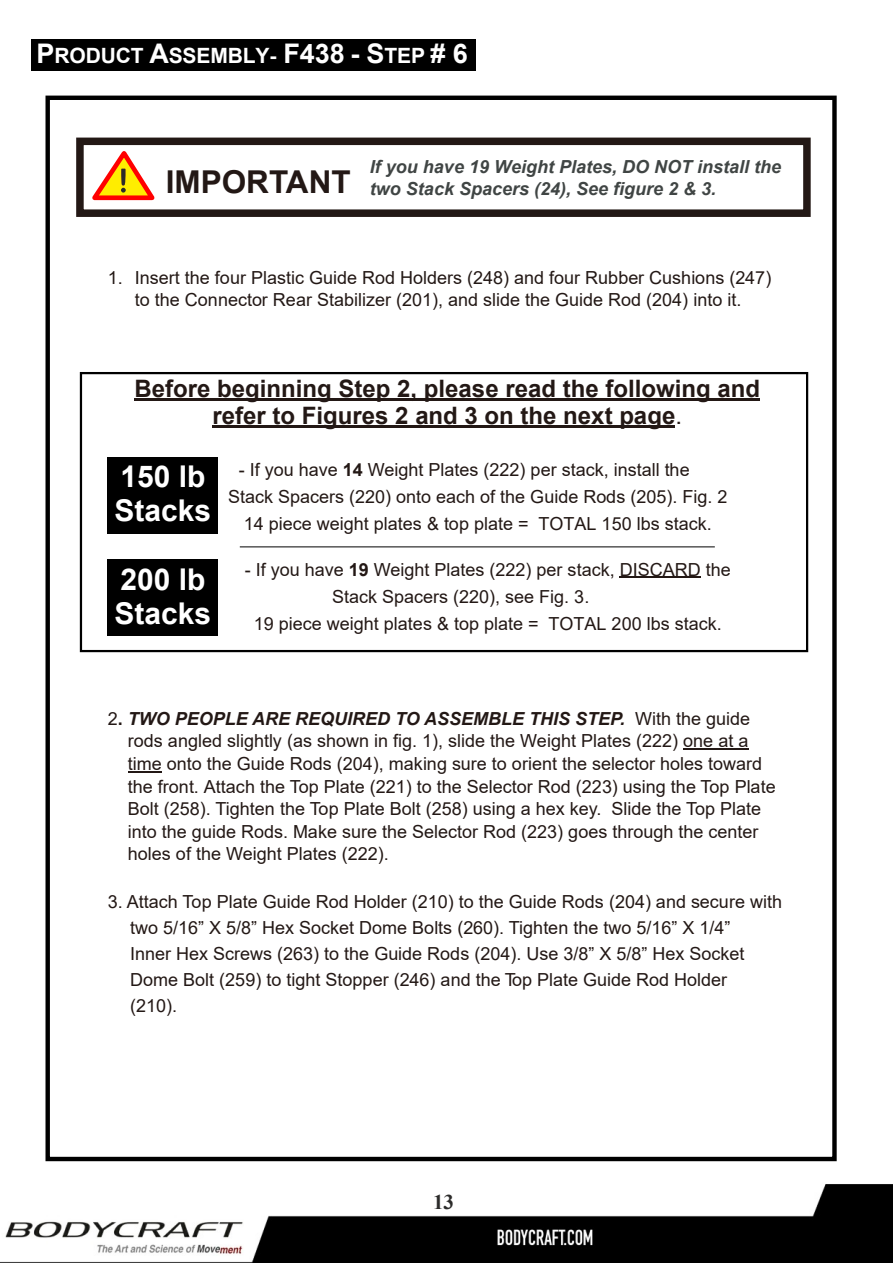
<style>
.page{position:relative;width:893px;height:1263px;background:#fff}
.page>*{position:absolute;margin:0;border:0;box-sizing:border-box;transform-origin:0 0}
.t1{font:700 30px/34.3px "Arial";color:#fff}
.t2{font:700 24px/27px "Arial";color:#231815;text-align:center}
.t3{font:700 21px "Arial";letter-spacing:-.005em;color:#fff}
.t4{font:700 21px "Times New Roman";color:#2c2b2a}
.t5{font:18px/22.5px "Arial";color:#231815}
.t6{font:italic 700 18px/21.6px "Arial";color:#404544}
.s1{font-size:27px}
.s2{font-style:normal;font-size:31.5px;color:#231815}
.s3{font-weight:400}
.s4{font-weight:700}
.s5{font-weight:700;font-style:italic}
</style>
<div class="page">
<div style="left:76px;top:138px;width:735px;height:79px;background:#fff;border:8px solid #231815"></div>
<hr style="left:134px;top:398px;width:626px;height:3px;background:#231815">
<hr style="left:213px;top:425px;width:462px;height:3px;background:#231815">
<hr style="left:620px;top:577px;width:81px;height:1px;background:#231815">
<hr style="left:683px;top:749px;width:65px;height:1px;background:#231815">
<hr style="left:128px;top:771px;width:34px;height:1px;background:#231815">
<div style="left:46px;top:96px;width:791px;height:1065px;border:4px solid #000"></div>
<img style="left:0;top:1184px;width:893px;height:79px">
<div style="left:32px;top:39px;width:444px;height:31px;background:#000"></div>
<svg style="left:92px;top:151px;width:63px;height:50px"></svg>
<div style="left:80px;top:372px;width:728px;height:280px;border:2px solid #000"></div>
<div style="left:108px;top:560px;width:110px;height:76px;background:#000"></div>
<div style="left:108px;top:457px;width:110px;height:76px;background:#000"></div>
<hr style="left:240px;top:546px;width:475px;height:1px;background:#000">
<p class="t3" style="left:37px;top:48px;width:433px"><span class="s1">P</span>RODUCT <span class="s1">A</span>SSEMBLY- <span class="s1">F438 - S</span>TEP <span class="s1"># 6</span></p>
<p class="t6" style="left:166px;top:158px;width:617px;text-indent:204px">If you have 19 Weight Plates, DO NOT install the<br><span class="s2">IMPORTANT</span> two Stack Spacers (24), See figure 2 &amp; 3.</p>
<p class="t5" style="left:108px;top:268px;width:665px;text-align:center">1. Insert the four Plastic Guide Rod Holders (248) and four Rubber Cushions (247) to the Connector Rear Stabilizer (201), and slide the Guide Rod (204) into it.</p>
<h2 class="t2" style="left:134px;top:377px;width:627px">Before beginning Step 2, please read the following and refer to Figures 2 and 3 on the next page<span class="s3">.</span></h2>
<p class="t5" style="left:239px;top:460px;width:452px">- If you have <span class="s4">14</span> Weight Plates (222) per stack, install the</p>
<p class="t5" style="left:228px;top:487px;width:501px">Stack Spacers (220) onto each of the Guide Rods (205). Fig. 2</p>
<p class="t5" style="left:244px;top:514px;width:470px">14 piece weight plates &amp; top plate = TOTAL 150 lbs stack.</p>
<p class="t5" style="left:245px;top:560px;width:487px">- If you have <span class="s4">19</span> Weight Plates (222) per stack, DISCARD the</p>
<p class="t5" style="left:332px;top:587px;width:259px">Stack Spacers (220), see Fig. 3.</p>
<p class="t5" style="left:254px;top:614px;width:470px">19 piece weight plates &amp; top plate = TOTAL 200 lbs stack.</p>
<h1 class="t1" style="left:114px;top:462px;width:98px">150 lb<br>Stacks</h1>
<h1 class="t1" style="left:114px;top:565px;width:98px">200 lb<br>Stacks</h1>
<p class="t5" style="left:128px;top:709px;width:649px;text-indent:-20px">2<span class="s4">.</span> <span class="s5">TWO PEOPLE ARE REQUIRED TO ASSEMBLE THIS STEP.</span> With the guide rods angled slightly (as shown in fig. 1), slide the Weight Plates (222) one at a time onto the Guide Rods (204), making sure to orient the selector holes toward the front. Attach the Top Plate (221) to the Selector Rod (223) using the Top Plate Bolt (258). Tighten the Top Plate Bolt (258) using a hex key. Slide the Top Plate into the guide Rods. Make sure the Selector Rod (223) goes through the center holes of the Weight Plates (222).</p>
<p class="t5" style="left:130px;top:890px;width:653px;line-height:26.1px;text-indent:-22px">3. Attach Top Plate Guide Rod Holder (210) to the Guide Rods (204) and secure with two 5/16” X 5/8” Hex Socket Dome Bolts (260). Tighten the two 5/16” X 1/4”<br>Inner Hex Screws (263) to the Guide Rods (204). Use 3/8” X 5/8” Hex Socket Dome Bolt (259) to tight Stopper (246) and the Top Plate Guide Rod Holder<br>(210).</p>
<p class="t4" style="left:433px;top:1194px;width:23px">13</p>
</div>
